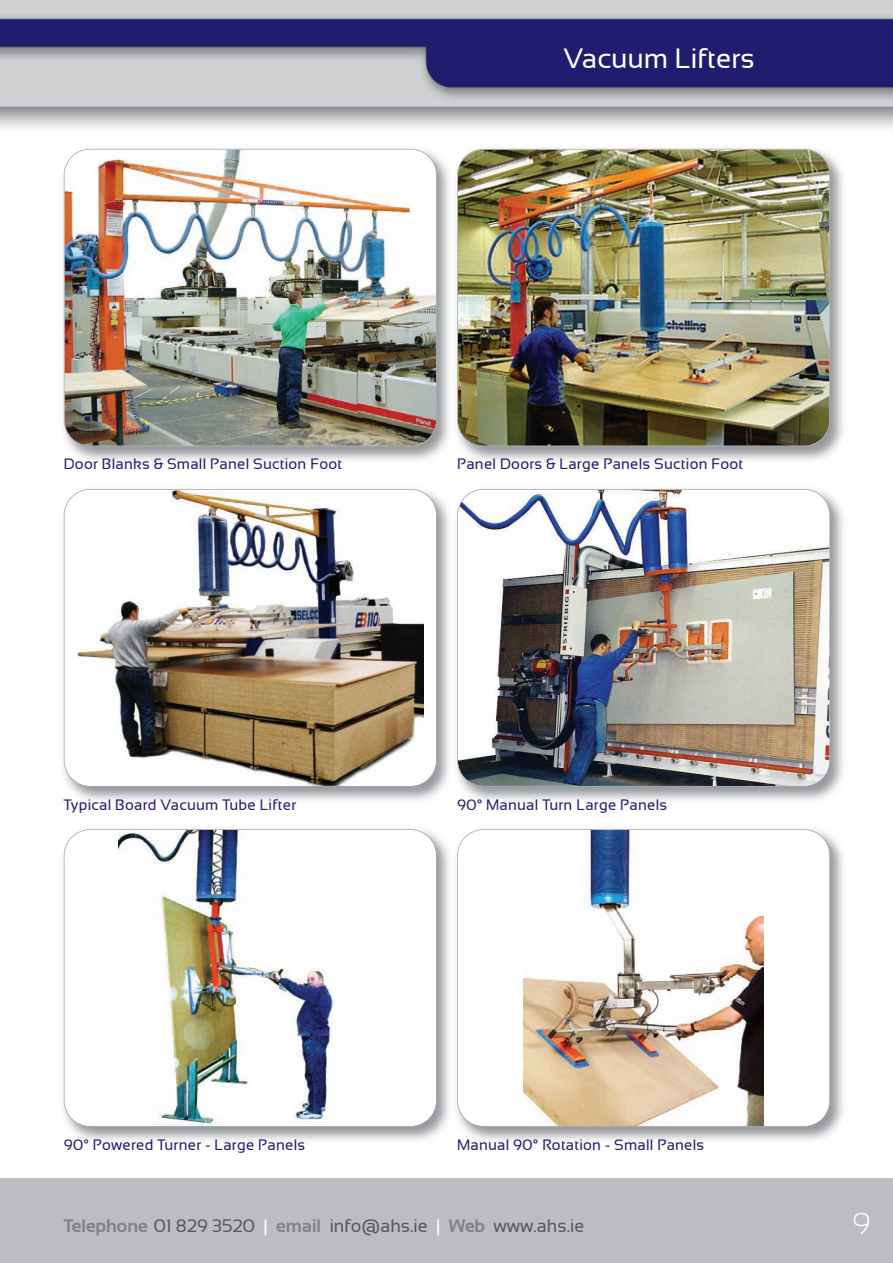
<style>
.page{position:relative;width:893px;height:1263px;background:#fff}
.page>*{position:absolute;margin:0;border:0;box-sizing:border-box;transform-origin:0 0}
.t1{font:300 30px "Sansation";color:#fff}
.t2{font:27.75px "Sansation";color:#fff}
.t3{font:18px "Sansation";color:#57585a}
.t4{font:15px "Sansation";letter-spacing:.015em;color:#201c70}
.s1{font-weight:700;color:#808285}
.s2{color:#fff}
</style>
<div class="page">
<img style="left:0;top:0;width:893px;height:129px">
<div style="left:0;top:1178px;width:893px;height:85px;background:#bcbdc0"></div>
<img style="left:63px;top:148px;width:780px;height:313px">
<img style="left:65px;top:150px;width:371px;height:296px;border-radius:26px">
<div style="left:64px;top:149px;width:373px;height:297px;border:2px solid #a8a9ad;border-radius:26px"></div>
<img style="left:458px;top:150px;width:371px;height:296px;border-radius:26px">
<div style="left:457px;top:149px;width:373px;height:297px;border:2px solid #a8a9ad;border-radius:26px"></div>
<img style="left:63px;top:489px;width:780px;height:312px">
<div style="left:65px;top:490px;width:371px;height:296px;background:#fff;border-radius:26px"></div>
<img style="left:77px;top:490px;width:347px;height:296px">
<div style="left:64px;top:489px;width:373px;height:298px;border:2px solid #a8a9ad;border-radius:26px"></div>
<img style="left:458px;top:490px;width:371px;height:296px;border-radius:26px">
<div style="left:457px;top:489px;width:373px;height:298px;border:2px solid #a8a9ad;border-radius:26px"></div>
<img style="left:63px;top:829px;width:780px;height:312px">
<div style="left:65px;top:830px;width:371px;height:296px;background:#fff;border-radius:26px"></div>
<img style="left:119px;top:832px;width:214px;height:292px">
<div style="left:64px;top:829px;width:373px;height:298px;border:2px solid #a8a9ad;border-radius:26px"></div>
<div style="left:458px;top:830px;width:371px;height:296px;background:#fff;border-radius:26px"></div>
<img style="left:524px;top:832px;width:239px;height:292px">
<div style="left:457px;top:829px;width:373px;height:298px;border:2px solid #a8a9ad;border-radius:26px"></div>
<h2 class="t2" style="left:563px;top:47px;width:193px">Vacuum Lifters</h2>
<p class="t4" style="left:64px;top:458px;width:280px">Door Blanks &amp; Small Panel Suction Foot</p>
<p class="t4" style="left:457px;top:458px;width:288px">Panel Doors &amp; Large Panels Suction Foot</p>
<p class="t4" style="left:64px;top:799px;width:234px">Typical Board Vacuum Tube Lifter</p>
<p class="t4" style="left:457px;top:799px;width:212px">90° Manual Turn Large Panels</p>
<p class="t4" style="left:64px;top:1139px;width:243px">90° Powered Turner - Large Panels</p>
<p class="t4" style="left:457px;top:1139px;width:249px">Manual 90° Rotation - Small Panels</p>
<p class="t3" style="left:64px;top:1219px;width:522px"><span class="s1">Telephone</span> 01 829 3520 <span class="s2">|</span> <span class="s1">email</span> info@ahs.ie <span class="s2">|</span> <span class="s1">Web</span> www.ahs.ie</p>
<h1 class="t1" style="left:852px;top:1212px;width:19px">9</h1>
</div>
